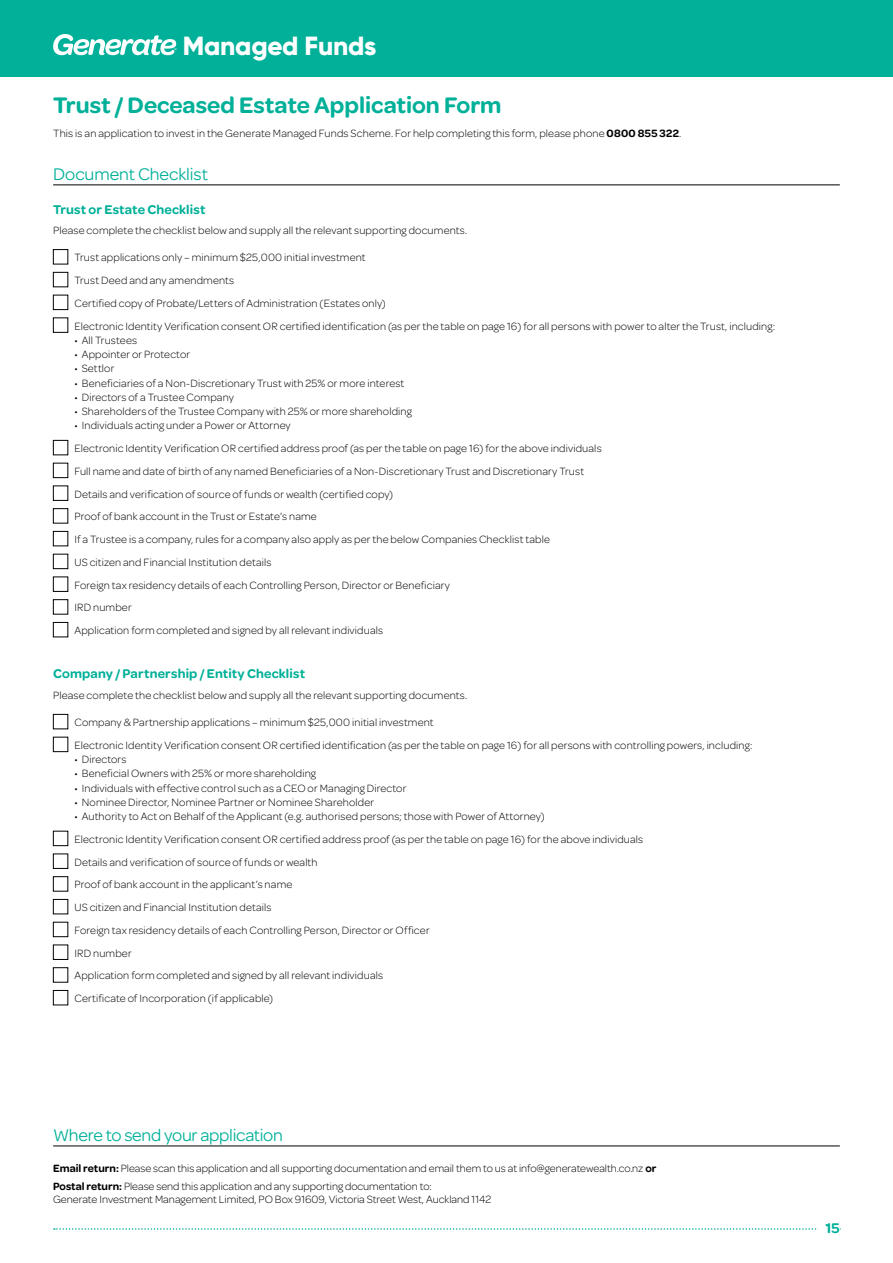
<style>
.page{position:relative;width:893px;height:1263px;background:#fff}
.page>*{position:absolute;margin:0;border:0;box-sizing:border-box;transform-origin:0 0}
.t1{font:800 26.25px "Gilroy";letter-spacing:-.01em;color:#fff}
.t2{font:600 24px "Omnes";color:#00b098}
.t3{font:18px "Omnes";letter-spacing:-.01em;color:#00b098}
.t4{font:600 15px "Omnes";color:#00b098}
.t5{font:600 13.5px "Omnes";letter-spacing:.01em;color:#00b098}
.t6{font:300 11.25px/22.8px "Omnes";letter-spacing:.015em;color:#000}
.s1{font-weight:600}
</style>
<div class="page">
<svg style="left:54px;top:1228px;width:764px;height:2px"></svg>
<div style="left:0;top:0;width:893px;height:76px;background:#00b098"></div>
<svg style="left:53px;top:34px;width:123px;height:21px"></svg>
<hr style="left:53px;top:1145px;width:787px;height:1px;background:#000">
<hr style="left:53px;top:184px;width:787px;height:1px;background:#000">
<div style="left:53px;top:249px;width:15px;height:15px;border:1px solid #000"></div>
<div style="left:53px;top:272px;width:15px;height:15px;border:1px solid #000"></div>
<div style="left:53px;top:295px;width:15px;height:15px;border:1px solid #000"></div>
<div style="left:53px;top:318px;width:15px;height:15px;border:1px solid #000"></div>
<div style="left:53px;top:440px;width:15px;height:15px;border:1px solid #000"></div>
<div style="left:53px;top:463px;width:15px;height:15px;border:1px solid #000"></div>
<div style="left:53px;top:486px;width:15px;height:15px;border:1px solid #000"></div>
<div style="left:53px;top:508px;width:15px;height:15px;border:1px solid #000"></div>
<div style="left:53px;top:531px;width:15px;height:15px;border:1px solid #000"></div>
<div style="left:53px;top:554px;width:15px;height:15px;border:1px solid #000"></div>
<div style="left:53px;top:577px;width:15px;height:15px;border:1px solid #000"></div>
<div style="left:53px;top:599px;width:15px;height:15px;border:1px solid #000"></div>
<div style="left:53px;top:622px;width:15px;height:15px;border:1px solid #000"></div>
<div style="left:53px;top:714px;width:15px;height:15px;border:1px solid #000"></div>
<div style="left:53px;top:737px;width:15px;height:15px;border:1px solid #000"></div>
<div style="left:53px;top:831px;width:15px;height:15px;border:1px solid #000"></div>
<div style="left:53px;top:854px;width:15px;height:15px;border:1px solid #000"></div>
<div style="left:53px;top:876px;width:15px;height:15px;border:1px solid #000"></div>
<div style="left:53px;top:899px;width:15px;height:15px;border:1px solid #000"></div>
<div style="left:53px;top:922px;width:15px;height:15px;border:1px solid #000"></div>
<div style="left:53px;top:945px;width:15px;height:15px;border:1px solid #000"></div>
<div style="left:53px;top:967px;width:15px;height:15px;border:1px solid #000"></div>
<div style="left:53px;top:990px;width:15px;height:15px;border:1px solid #000"></div>
<h1 class="t1" style="left:183px;top:29px;width:195px">Managed Funds</h1>
<h2 class="t2" style="left:53px;top:91px;width:450px">Trust / Deceased Estate Application Form</h2>
<p class="t6" style="left:53px;top:121px;width:630px">This is an application to invest in the Generate Managed Funds Scheme. For help completing this form, please phone <span class="s1">0800 855 322</span>.</p>
<h3 class="t3" style="left:53px;top:164px;width:156px">Document Checklist</h3>
<p class="t5" style="left:53px;top:201px;width:154px">Trust or Estate Checklist</p>
<p class="t6" style="left:53px;top:219px;width:416px">Please complete the checklist below and supply all the relevant supporting documents.</p>
<p class="t6" style="left:74px;top:246px;width:702px">Trust applications only – minimum $25,000 initial investment<br>Trust Deed and any amendments<br>Certified copy of Probate/Letters of Administration (Estates only)<br>Electronic Identity Verification consent OR certified identification (as per the table on page 16) for all persons with power to alter the Trust, including:</p>
<p class="t6" style="left:74px;top:329px;width:64px">• All Trustees</p>
<p class="t6" style="left:74px;top:343px;width:117px">• Appointer or Protector</p>
<p class="t6" style="left:74px;top:357px;width:41px">• Settlor</p>
<p class="t6" style="left:74px;top:371px;width:331px">• Beneficiaries of a Non-Discretionary Trust with 25% or more interest</p>
<p class="t6" style="left:74px;top:386px;width:161px">• Directors of a Trustee Company</p>
<p class="t6" style="left:74px;top:400px;width:339px">• Shareholders of the Trustee Company with 25% or more shareholding</p>
<p class="t6" style="left:74px;top:414px;width:529px">• Individuals acting under a Power or Attorney<br>Electronic Identity Verification OR certified address proof (as per the table on page 16) for the above individuals Full name and date of birth of any named Beneficiaries of a Non-Discretionary Trust and Discretionary Trust Details and verification of source of funds or wealth (certified copy)<br>Proof of bank account in the Trust or Estate’s name<br>If a Trustee is a company, rules for a company also apply as per the below Companies Checklist table<br>US citizen and Financial Institution details<br>Foreign tax residency details of each Controlling Person, Director or Beneficiary<br>IRD number<br>Application form completed and signed by all relevant individuals</p>
<p class="t5" style="left:53px;top:666px;width:253px">Company / Partnership / Entity Checklist</p>
<p class="t6" style="left:53px;top:684px;width:416px">Please complete the checklist below and supply all the relevant supporting documents.</p>
<p class="t6" style="left:74px;top:711px;width:679px">Company &amp; Partnership applications – minimum $25,000 initial investment<br>Electronic Identity Verification consent OR certified identification (as per the table on page 16) for all persons with controlling powers, including:</p>
<p class="t6" style="left:74px;top:748px;width:54px">• Directors</p>
<p class="t6" style="left:74px;top:762px;width:243px">• Beneficial Owners with 25% or more shareholding</p>
<p class="t6" style="left:74px;top:776px;width:333px">• Individuals with effective control such as a CEO or Managing Director</p>
<p class="t6" style="left:74px;top:791px;width:301px">• Nominee Director, Nominee Partner or Nominee Shareholder</p>
<p class="t6" style="left:74px;top:805px;width:570px">• Authority to Act on Behalf of the Applicant (e.g. authorised persons; those with Power of Attorney)<br>Electronic Identity Verification consent OR certified address proof (as per the table on page 16) for the above individuals Details and verification of source of funds or wealth<br>Proof of bank account in the applicant’s name<br>US citizen and Financial Institution details<br>Foreign tax residency details of each Controlling Person, Director or Officer<br>IRD number<br>Application form completed and signed by all relevant individuals<br>Certificate of Incorporation (if applicable)</p>
<h3 class="t3" style="left:53px;top:1125px;width:231px">Where to send your application</h3>
<p class="t6" style="left:53px;top:1159px;width:605px;line-height:17.7px"><span class="s1">Email return:</span> Please scan this application and all supporting documentation and email them to us at info@generatewealth.co.nz <span class="s1">or<br>Postal return:</span> Please send this application and any supporting documentation to:</p>
<p class="t6" style="left:53px;top:1188px;width:440px">Generate Investment Management Limited, PO Box 91609, Victoria Street West, Auckland 1142</p>
<h3 class="t4" style="left:825px;top:1220px;width:16px">15</h3>
</div>
